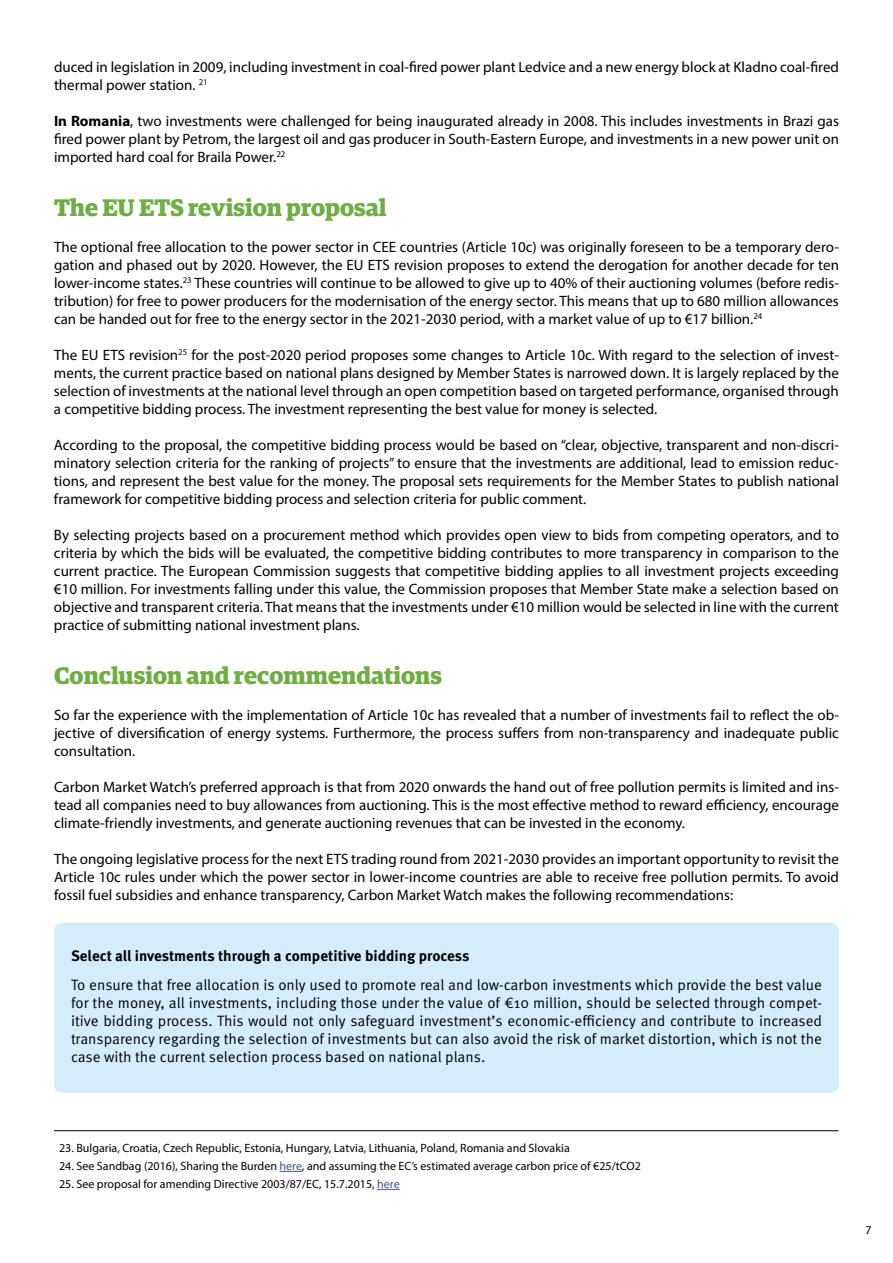
<style>
.page{position:relative;width:893px;height:1263px;background:#fff}
.page>*{position:absolute;margin:0;border:0;box-sizing:border-box;transform-origin:0 0}
.t1{font:700 24px "Guardian Egyp";color:#70ad47}
.t2{font:15px/18px "Myriad Pro";color:#000;text-align:justify}
.t3{font:15px/18px "Meta Pro Norm";color:#000;text-align:justify}
.t4{font:700 15px "Meta Pro";color:#000}
.t5{font:12px "Myriad Pro";color:#000}
.s1{font-weight:700}
.s2{color:#275b9b}
</style>
<div class="page">
<hr style="left:54px;top:1130px;width:784px;height:1px;background:#000">
<svg style="left:280px;top:1171px;width:22px;height:1px"></svg>
<svg style="left:377px;top:1189px;width:23px;height:1px"></svg>
<div style="left:54px;top:923px;width:785px;height:170px;background:#d4edfc;border-radius:9px"></div>
<p class="t2" style="left:54px;top:58px;width:786px">duced in legislation in 2009, including investment in coal-fired power plant Ledvice and a new energy block at Kladno coal-fired thermal power station. <sup>21</sup></p>
<p class="t2" style="left:54px;top:112px;width:786px"><span class="s1">In Romania</span>, two investments were challenged for being inaugurated already in 2008. This includes investments in Brazi gas fired power plant by Petrom, the largest oil and gas producer in South-Eastern Europe, and investments in a new power unit on imported hard coal for Braila Power.<sup>22</sup></p>
<h1 class="t1" style="left:54px;top:189px;width:334px">The EU ETS revision proposal</h1>
<p class="t2" style="left:54px;top:238px;width:786px">The optional free allocation to the power sector in CEE countries (Article 10c) was originally foreseen to be a temporary dero&shy;gation and phased out by 2020. However, the EU ETS revision proposes to extend the derogation for another decade for ten lower-income states.<sup>23</sup> These countries will continue to be allowed to give up to 40% of their auctioning volumes (before redis&shy;tribution) for free to power producers for the modernisation of the energy sector. This means that up to 680 million allowances can be handed out for free to the energy sector in the 2021-2030 period, with a market value of up to €17 billion.<sup>24</sup></p>
<p class="t2" style="left:54px;top:346px;width:786px">The EU ETS revision<sup>25</sup> for the post-2020 period proposes some changes to Article 10c. With regard to the selection of invest&shy;ments, the current practice based on national plans designed by Member States is narrowed down. It is largely replaced by the selection of investments at the national level through an open competition based on targeted performance, organised through a competitive bidding process. The investment representing the best value for money is selected.</p>
<p class="t2" style="left:54px;top:436px;width:787px">According to the proposal, the competitive bidding process would be based on “clear, objective, transparent and non-discri&shy;minatory selection criteria for the ranking of projects” to ensure that the investments are additional, lead to emission reduc&shy;tions, and represent the best value for the money. The proposal sets requirements for the Member States to publish national framework for competitive bidding process and selection criteria for public comment.</p>
<p class="t2" style="left:54px;top:526px;width:786px">By selecting projects based on a procurement method which provides open view to bids from competing operators, and to criteria by which the bids will be evaluated, the competitive bidding contributes to more transparency in comparison to the current practice. The European Commission suggests that competitive bidding applies to all investment projects exceeding €10 million. For investments falling under this value, the Commission proposes that Member State make a selection based on objective and transparent criteria. That means that the investments under €10 million would be selected in line with the current practice of submitting national investment plans.</p>
<h1 class="t1" style="left:54px;top:657px;width:389px">Conclusion and recommendations</h1>
<p class="t2" style="left:54px;top:706px;width:786px">So far the experience with the implementation of Article 10c has revealed that a number of investments fail to reflect the ob&shy;jective of diversification of energy systems. Furthermore, the process suffers from non-transparency and inadequate public consultation.</p>
<p class="t2" style="left:54px;top:778px;width:786px">Carbon Market Watch’s preferred approach is that from 2020 onwards the hand out of free pollution permits is limited and ins&shy;tead all companies need to buy allowances from auctioning. This is the most effective method to reward efficiency, encourage climate-friendly investments, and generate auctioning revenues that can be invested in the economy.</p>
<p class="t2" style="left:54px;top:850px;width:787px">The ongoing legislative process for the next ETS trading round from 2021-2030 provides an important opportunity to revisit the Article 10c rules under which the power sector in lower-income countries are able to receive free pollution permits. To avoid fossil fuel subsidies and enhance transparency, Carbon Market Watch makes the following recommendations:</p>
<p class="t4" style="left:71px;top:944px;width:400px">Select all investments through a competitive bidding process</p>
<p class="t3" style="left:71px;top:975px;width:753px">To ensure that free allocation is only used to promote real and low-carbon investments which provide the best value for the money, all investments, including those under the value of €10 million, should be selected through compet&shy;itive bidding process. This would not only safeguard investment’s economic-efficiency and contribute to increased transparency regarding the selection of investments but can also avoid the risk of market distortion, which is not the case with the current selection process based on national plans.</p>
<p class="t5" style="left:59px;top:1141px;width:512px">23. Bulgaria, Croatia, Czech Republic, Estonia, Hungary, Latvia, Lithuania, Poland, Romania and Slovakia</p>
<p class="t5" style="left:59px;top:1159px;width:583px">24. See Sandbag (2016), Sharing the Burden <span class="s2">here</span>, and assuming the EC’s estimated average carbon price of €25/tCO2</p>
<p class="t5" style="left:59px;top:1177px;width:342px">25. See proposal for amending Directive 2003/87/EC, 15.7.2015, <span class="s2">here</span></p>
<p class="t5" style="left:865px;top:1223px;width:8px">7</p>
</div>
